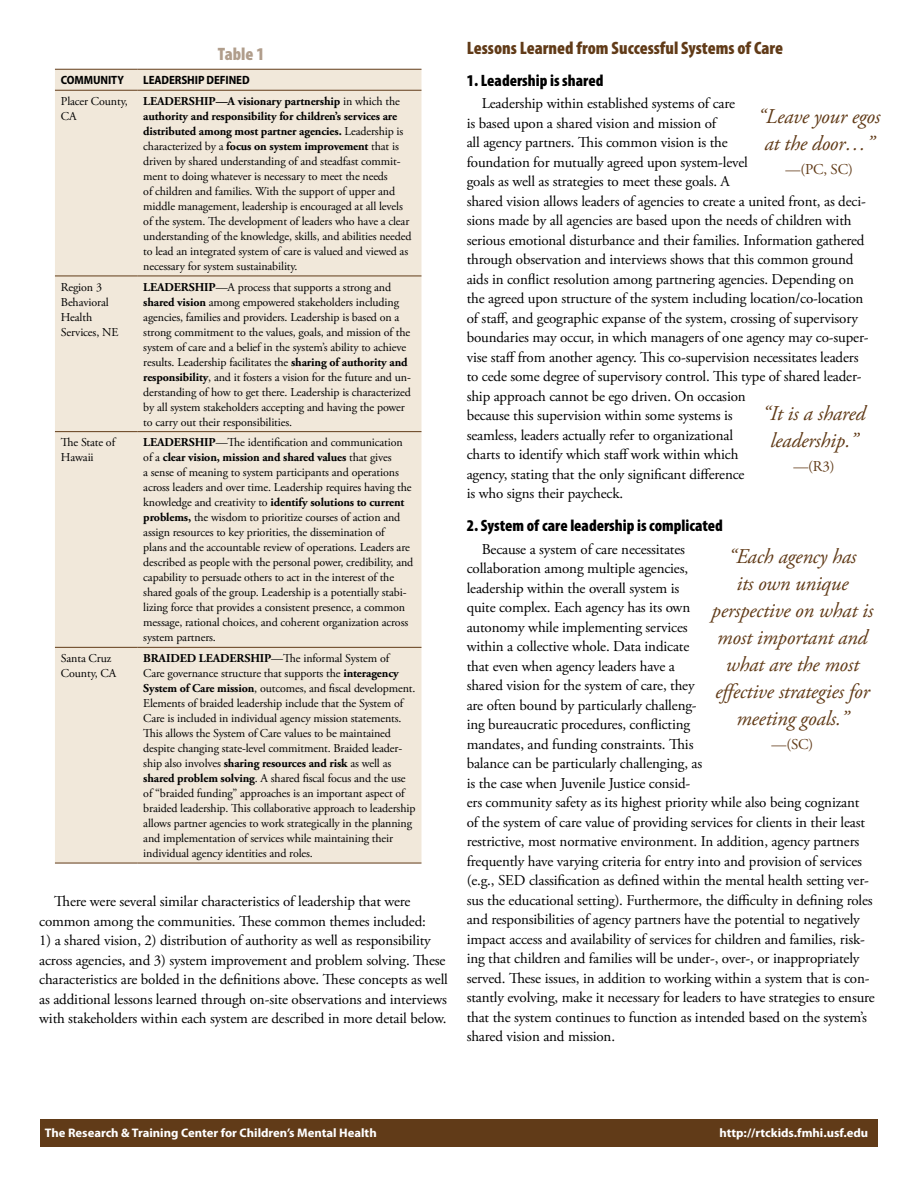
<style>
.page{position:relative;width:918px;height:1188px;background:#fff}
.page>*{position:absolute;margin:0;border:0;box-sizing:border-box;transform-origin:0 0}
.t1{font:italic 21px/27px "Adobe Garamond Pro";letter-spacing:-.01em;color:#613b18;text-align:center}
.t2{font:900 condensed 18px "Myriad Pro";color:#613b18}
.t3{font:900 condensed 18px "Myriad Pro";color:#b09d8b}
.t4{font:900 condensed 16.5px "Myriad Pro";color:#000}
.t5{font:15px/19.5px "Adobe Garamond Pro";letter-spacing:-.01em;color:#000}
.t6{font:15px "Adobe Garamond Pro";letter-spacing:-.01em;color:#613b18}
.t7{font:700 semi-condensed 12.45px "Myriad Pro";color:#fff;scale:1.09 1}
.t8{font:12px/15px "Adobe Garamond Pro";letter-spacing:-.01em;color:#000}
.t9{font:700 semi-condensed 12px "Myriad Pro";letter-spacing:-.01em;color:#000}
.s1{font-weight:700}
</style>
<div class="page">
<div style="left:40px;top:1120px;width:837px;height:27px;background:#613b18"></div>
<div style="left:55px;top:70px;width:366px;height:793px;background:#f1e8da"></div>
<hr style="left:55px;top:69px;width:82px;height:1px;background:#613b18">
<hr style="left:137px;top:69px;width:284px;height:1px;background:#613b18">
<hr style="left:55px;top:90px;width:82px;height:1px;background:#613b18">
<hr style="left:137px;top:90px;width:284px;height:1px;background:#613b18">
<hr style="left:55px;top:276px;width:82px;height:1px;background:#613b18">
<hr style="left:137px;top:276px;width:284px;height:1px;background:#613b18">
<hr style="left:55px;top:431px;width:82px;height:1px;background:#613b18">
<hr style="left:137px;top:431px;width:284px;height:1px;background:#613b18">
<hr style="left:55px;top:647px;width:82px;height:1px;background:#613b18">
<hr style="left:137px;top:647px;width:284px;height:1px;background:#613b18">
<hr style="left:55px;top:863px;width:82px;height:1px;background:#613b18">
<hr style="left:137px;top:863px;width:284px;height:1px;background:#613b18">
<p class="t3" style="left:218px;top:42px;width:48px">Table 1</p>
<p class="t9" style="left:61px;top:74px;width:64px">COMMUNITY</p>
<p class="t9" style="left:143px;top:74px;width:108px">LEADERSHIP DEFINED</p>
<p class="t8" style="left:61px;top:94px;width:68px">Placer County,<br>CA</p>
<p class="t8" style="left:143px;top:94px;width:270px"><span class="s1">LEADERSHIP—A visionary partnership</span> in which the <span class="s1">authority and responsibility for children’s services are distributed among most partner agencies.</span> Leadership is characterized by a <span class="s1">focus on system improvement</span> that is driven by shared understanding of and steadfast commit&shy;ment to doing whatever is necessary to meet the needs<br>of children and families. With the support of upper and middle management, leadership is encouraged at all levels of the system. The development of leaders who have a clear understanding of the knowledge, skills, and abilities needed to lead an integrated system of care is valued and viewed as necessary for system sustainability.</p>
<p class="t8" style="left:61px;top:280px;width:59px">Region 3<br>Behavioral<br>Health<br>Services, NE</p>
<p class="t8" style="left:143px;top:280px;width:269px"><span class="s1">LEADERSHIP</span>—A process that supports a strong and <span class="s1">shared vision</span> among empowered stakeholders including agencies, families and providers. Leadership is based on a strong commitment to the values, goals, and mission of the system of care and a belief in the system’s ability to achieve results. Leadership facilitates the <span class="s1">sharing of authority and responsibility</span>, and it fosters a vision for the future and un&shy;derstanding of how to get there. Leadership is characterized by all system stakeholders accepting and having the power to carry out their responsibilities.</p>
<p class="t8" style="left:61px;top:435px;width:56px">The State of<br>Hawaii</p>
<p class="t8" style="left:143px;top:435px;width:272px"><span class="s1">LEADERSHIP</span>—The identification and communication of a <span class="s1">clear vision, mission and shared values</span> that gives<br>a sense of meaning to system participants and operations across leaders and over time. Leadership requires having the knowledge and creativity to <span class="s1">identify solutions to current problems,</span> the wisdom to prioritize courses of action and assign resources to key priorities, the dissemination of<br>plans and the accountable review of operations. Leaders are described as people with the personal power, credibility, and capability to persuade others to act in the interest of the shared goals of the group. Leadership is a potentially stabi&shy;lizing force that provides a consistent presence, a common message, rational choices, and coherent organization across system partners.</p>
<p class="t8" style="left:61px;top:651px;width:57px">Santa Cruz<br>County, CA</p>
<p class="t8" style="left:143px;top:651px;width:274px"><span class="s1">BRAIDED LEADERSHIP</span>—The informal System of<br>Care governance structure that supports the <span class="s1">interagency System of Care mission</span>, outcomes, and fiscal development.<br>Elements of braided leadership include that the System of Care is included in individual agency mission statements.<br>This allows the System of Care values to be maintained despite changing state-level commitment. Braided leader&shy;ship also involves <span class="s1">sharing resources and risk</span> as well as <span class="s1">shared problem solving</span>. A shared fiscal focus and the use of “braided funding” approaches is an important aspect of braided leadership. This collaborative approach to leadership allows partner agencies to work strategically in the planning and implementation of services while maintaining their individual agency identities and roles.</p>
<p class="t5" style="left:39px;top:892px;width:388px;text-align:center">There were several similar characteristics of leadership that were common among the communities. These common themes included:</p>
<p class="t5" style="left:39px;top:931px;width:410px">1) a shared vision, 2) distribution of authority as well as responsibility across agencies, and 3) system improvement and problem solving. These characteristics are bolded in the definitions above. These concepts as well as additional lessons learned through on-site observations and interviews with stakeholders within each system are described in more detail below.</p>
<p class="t2" style="left:467px;top:36px;width:318px">Lessons Learned from Successful Systems of Care</p>
<p class="t4" style="left:467px;top:70px;width:138px">1. Leadership is shared</p>
<p class="t5" style="left:467px;top:94px;width:403px;text-indent:15px">Leadership within established systems of care<br>is based upon a shared vision and mission of<br>all agency partners. This common vision is the<br>foundation for mutually agreed upon system-level<br>goals as well as strategies to meet these goals. A<br>shared vision allows leaders of agencies to create a united front, as deci&shy;sions made by all agencies are based upon the needs of children with serious emotional disturbance and their families. Information gathered through observation and interviews shows that this common ground aids in conflict resolution among partnering agencies. Depending on the agreed upon structure of the system including location/co-location of staff, and geographic expanse of the system, crossing of supervisory boundaries may occur, in which managers of one agency may co-super&shy;vise staff from another agency. This co-supervision necessitates leaders to cede some degree of supervisory control. This type of shared leader&shy;ship approach cannot be ego driven. On occasion<br>because this supervision within some systems is<br>seamless, leaders actually refer to organizational<br>charts to identify which staff work within which<br>agency, stating that the only significant difference<br>is who signs their paycheck.</p>
<p class="t4" style="left:467px;top:515px;width:258px">2. System of care leadership is complicated</p>
<p class="t5" style="left:467px;top:540px;width:410px;text-indent:15px">Because a system of care necessitates<br>collaboration among multiple agencies,<br>leadership within the overall system is<br>quite complex. Each agency has its own<br>autonomy while implementing services<br>within a collective whole. Data indicate<br>that even when agency leaders have a<br>shared vision for the system of care, they<br>are often bound by particularly challeng-<br>ing bureaucratic procedures, conflicting<br>mandates, and funding constraints. This<br>balance can be particularly challenging, as<br>is the case when Juvenile Justice consid-<br>ers community safety as its highest priority while also being cognizant<br>of the system of care value of providing services for clients in their least restrictive, most normative environment. In addition, agency partners frequently have varying criteria for entry into and provision of services (e.g., SED classification as defined within the mental health setting ver&shy;sus the educational setting). Furthermore, the difficulty in defining roles and responsibilities of agency partners have the potential to negatively impact access and availability of services for children and families, risk&shy;ing that children and families will be under-, over-, or inappropriately served. These issues, in addition to working within a system that is con&shy;stantly evolving, make it necessary for leaders to have strategies to ensure that the system continues to function as intended based on the system’s shared vision and mission.</p>
<h1 class="t1" style="left:758px;top:104px;width:124px">“Leave your egos at the door…”</h1>
<p class="t6" style="left:786px;top:160px;width:69px">—(PC, SC)</p>
<h1 class="t1" style="left:762px;top:401px;width:104px">“It is a shared leadership.”</h1>
<p class="t6" style="left:793px;top:457px;width:43px">—(R3)</p>
<h1 class="t1" style="left:712px;top:544px;width:163px">“Each agency has<br>its own unique perspective on what is most important and what are the most effective strategies for meeting goals.”</h1>
<p class="t6" style="left:772px;top:735px;width:43px">—(SC)</p>
<p class="t7" style="left:45px;top:1126px;width:306px">The Research &amp; Training Center for Children’s Mental Health</p>
<p class="t7" style="left:719px;top:1126px;width:138px">http://rtckids.fmhi.usf.edu</p>
</div>
